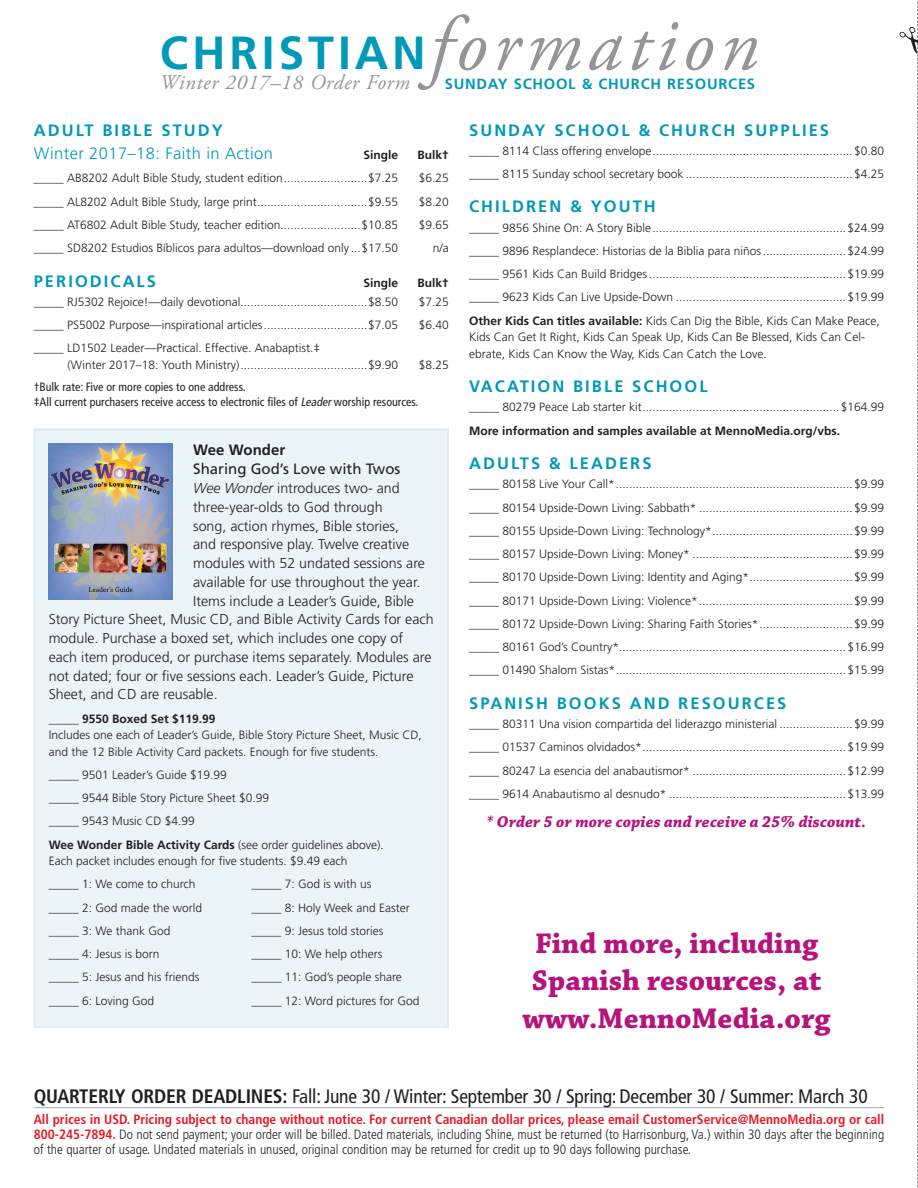
<style>
.page{position:relative;width:918px;height:1188px;background:#fff}
.page>*{position:absolute;margin:0;border:0;box-sizing:border-box;transform-origin:0 0}
.t1{font:700 46.5px "Frutiger LT Std";letter-spacing:.085em;color:#0099b7}
.t2{font:700 30px/37.5px "Chaparral Pro";color:#b4147c;text-align:center}
.t3{font:italic 21.15px "Adobe Garamond Pro";letter-spacing:.03em;color:#939598}
.t4{font:condensed 19.5px "Frutiger";letter-spacing:-.01em;color:#231f20}
.t5{font:700 16.5px "Frutiger LT Std";letter-spacing:.125em;color:#0099b7}
.t6{font:italic 700 16.5px "Chaparral Pro";letter-spacing:.01em;color:#b4147c}
.t7{font:300 16.5px "Frutiger LT Std";letter-spacing:.025em;color:#0099b7}
.t8{font:15px "Frutiger LT Std";color:#231f20}
.t9{font:700 15px "Frutiger LT Std";color:#231f20}
.t10{font:700 14.7px "Frutiger LT Std";letter-spacing:.05em;color:#0099b7}
.t11{font:300 14.25px "Frutiger LT Std";color:#231f20}
.t12{font:300 condensed 13.5px/15px "Frutiger";color:#231f20;text-align:justify}
.t13{font:300 12px/23.2px "Frutiger LT Std";color:#231f20}
.t14{font:condensed 12px/15px "Frutiger";color:#231f20}
.t15{font:700 12px "Frutiger LT Std";color:#231f20}
.s1{font-family:"Adobe Garamond Pro";font-weight:400;font-style:italic;font-size:77.1px;color:#939598}
.s2{font-weight:700}
.s3{font-style:italic}
.s4{font-weight:700;color:#e51a23}
</style>
<div class="page">
<svg style="left:899px;top:0;width:19px;height:1188px"></svg>
<div style="left:34px;top:429px;width:414px;height:598px;background:#ebf4f7"></div>
<div style="left:34px;top:429px;width:415px;height:599px;border:2px solid #d7eaf0"></div>
<img style="left:49px;top:444px;width:124px;height:155px">
<hr style="left:34px;top:1107px;width:850px;height:1px;background:#a8a9ad">
<h1 class="t1" style="left:160px;top:26px;width:600px">CHRISTIAN<span class="s1">formation</span></h1>
<h3 class="t3" style="left:160px;top:70px;width:252px">Winter 2017–18 Order Form</h3>
<p class="t10" style="left:445px;top:76px;width:312px">SUNDAY SCHOOL &amp; CHURCH RESOURCES</p>
<h3 class="t5" style="left:469px;top:120px;width:362px">SUNDAY SCHOOL &amp; CHURCH SUPPLIES</h3>
<p class="t13" style="left:469px;top:139px;width:417px">_____ 8114 Class offering envelope............................................................$0.80 _____ 8115 Sunday school secretary book ..................................................$4.25</p>
<h3 class="t5" style="left:469px;top:197px;width:188px">CHILDREN &amp; YOUTH</h3>
<p class="t13" style="left:469px;top:216px;width:417px;text-align:justify">_____ 9856 Shine On: A Story Bible..........................................................$24.99 _____ 9896 Resplandece: Historias de la Biblia para niños.........................$24.99 _____ 9561 Kids Can Build Bridges ...........................................................$19.99 _____ 9623 Kids Can Live Upside-Down ...................................................$19.99<br><span class="s2">Other Kids Can titles available:</span> Kids Can Dig the Bible, Kids Can Make Peace,</p>
<p class="t13" style="left:469px;top:329px;width:398px;line-height:16.5px">Kids Can Get It Right, Kids Can Speak Up, Kids Can Be Blessed, Kids Can Cel&shy;ebrate, Kids Can Know the Way, Kids Can Catch the Love.</p>
<h3 class="t5" style="left:469px;top:377px;width:240px">VACATION BIBLE SCHOOL</h3>
<p class="t13" style="left:469px;top:396px;width:417px">_____ 80279 Peace Lab starter kit...........................................................$164.99</p>
<p class="t15" style="left:469px;top:423px;width:373px">More information and samples available at MennoMedia.org/vbs.</p>
<h3 class="t5" style="left:469px;top:454px;width:184px">ADULTS &amp; LEADERS</h3>
<p class="t13" style="left:469px;top:473px;width:417px;text-align:justify">_____ 80158 Live Your Call*.......................................................................$9.99 _____ 80154 Upside-Down Living: Sabbath* ..............................................$9.99 _____ 80155 Upside-Down Living: Technology*..........................................$9.99 _____ 80157 Upside-Down Living: Money* ................................................$9.99 _____ 80170 Upside-Down Living: Identity and Aging*...............................$9.99 _____ 80171 Upside-Down Living: Violence*..............................................$9.99 _____ 80172 Upside-Down Living: Sharing Faith Stories*............................$9.99 _____ 80161 God’s Country*....................................................................$16.99 _____ 01490 Shalom Sistas*.....................................................................$15.99</p>
<h3 class="t5" style="left:469px;top:693px;width:319px">SPANISH BOOKS AND RESOURCES</h3>
<p class="t13" style="left:469px;top:712px;width:417px;text-align:justify">_____ 80311 Una vision compartida del liderazgo ministerial ......................$9.99 _____ 01537 Caminos olvidados*.............................................................$19.99 _____ 80247 La esencia del anabautismor* ..............................................$12.99 _____ 9614 Anabautismo al desnudo* .....................................................$13.99</p>
<h3 class="t6" style="left:487px;top:812px;width:381px">* Order 5 or more copies and receive a 25% discount.</h3>
<h3 class="t5" style="left:34px;top:120px;width:191px">ADULT BIBLE STUDY</h3>
<h3 class="t7" style="left:34px;top:144px;width:241px">Winter 2017–18: Faith in Action</h3>
<p class="t15" style="left:364px;top:148px;width:36px">Single</p>
<p class="t15" style="left:418px;top:148px;width:33px">Bulk†</p>
<p class="t13" style="left:34px;top:167px;width:366px">_____ AB8202 Adult Bible Study, student edition.........................$7.25</p>
<p class="t13" style="left:419px;top:167px;width:32px">$6.25</p>
<p class="t13" style="left:34px;top:190px;width:366px">_____ AL8202 Adult Bible Study, large print.................................$9.55</p>
<p class="t13" style="left:419px;top:190px;width:32px">$8.20</p>
<p class="t13" style="left:34px;top:213px;width:366px">_____ AT6802 Adult Bible Study, teacher edition........................$10.85</p>
<p class="t13" style="left:419px;top:213px;width:32px">$9.65</p>
<p class="t13" style="left:34px;top:237px;width:366px">_____ SD8202 Estudios Bíblicos para adultos—download only ...$17.50</p>
<p class="t13" style="left:433px;top:237px;width:18px">n/a</p>
<h3 class="t5" style="left:34px;top:271px;width:124px">PERIODICALS</h3>
<p class="t15" style="left:364px;top:276px;width:36px">Single</p>
<p class="t15" style="left:418px;top:276px;width:33px">Bulk†</p>
<p class="t13" style="left:34px;top:290px;width:366px">_____ RJ5302 Rejoice!—daily devotional......................................$8.50</p>
<p class="t13" style="left:419px;top:290px;width:32px">$7.25</p>
<p class="t13" style="left:34px;top:314px;width:366px">_____ PS5002 Purpose—inspirational articles...............................$7.05</p>
<p class="t13" style="left:419px;top:314px;width:32px">$6.40</p>
<p class="t13" style="left:68px;top:340px;width:332px;line-height:16.5px;text-indent:-34px">_____ LD1502 Leader—Practical. Effective. Anabaptist.‡<br>(Winter 2017–18: Youth Ministry)......................................$9.90</p>
<p class="t13" style="left:419px;top:353px;width:32px">$8.25</p>
<p class="t14" style="left:34px;top:379px;width:386px">†Bulk rate: Five or more copies to one address.<br>‡All current purchasers receive access to electronic files of <span class="s3">Leader</span>worship resources.</p>
<p class="t9" style="left:193px;top:441px;width:93px">Wee Wonder</p>
<p class="t8" style="left:193px;top:460px;width:209px">Sharing God’s Love with Twos</p>
<p class="t11" style="left:193px;top:480px;width:208px"><span class="s3">Wee Wonder</span> introduces two- and</p>
<p class="t11" style="left:193px;top:499px;width:191px">three-year-olds to God through</p>
<p class="t11" style="left:193px;top:518px;width:207px">song, action rhymes, Bible stories,</p>
<p class="t11" style="left:193px;top:536px;width:218px">and responsive play. Twelve creative</p>
<p class="t11" style="left:193px;top:555px;width:233px">modules with 52 undated sessions are</p>
<p class="t11" style="left:193px;top:574px;width:229px">available for use throughout the year.</p>
<p class="t11" style="left:193px;top:593px;width:222px">Items include a Leader’s Guide, Bible</p>
<p class="t11" style="left:49px;top:611px;width:387px">Story Picture Sheet, Music CD, and Bible Activity Cards for each</p>
<p class="t11" style="left:49px;top:630px;width:356px">module. Purchase a boxed set, which includes one copy of</p>
<p class="t11" style="left:49px;top:649px;width:384px">each item produced, or purchase items separately. Modules are</p>
<p class="t11" style="left:49px;top:668px;width:366px">not dated; four or five sessions each. Leader’s Guide, Picture</p>
<p class="t11" style="left:49px;top:686px;width:170px">Sheet, and CD are reusable.</p>
<p class="t15" style="left:49px;top:711px;width:168px">_____ 9550 Boxed Set $119.99</p>
<p class="t13" style="left:49px;top:727px;width:375px;line-height:16.5px">Includes one each of Leader’s Guide, Bible Story Picture Sheet, Music CD, and the 12 Bible Activity Card packets. Enough for five students.</p>
<p class="t13" style="left:49px;top:763px;width:337px">_____ 9501 Leader’s Guide $19.99<br>_____ 9544 Bible Story Picture Sheet $0.99<br>_____ 9543 Music CD $4.99<br><span class="s2">Wee Wonder Bible Activity Cards</span> (see order guidelines above).</p>
<p class="t13" style="left:49px;top:849px;width:300px">Each packet includes enough for five students. $9.49 each _____ 1: We come to church<br>_____ 2: God made the world<br>_____ 3: We thank God<br>_____ 4: Jesus is born<br>_____ 5: Jesus and his friends<br>_____ 6: Loving God</p>
<p class="t13" style="left:251px;top:873px;width:170px">_____ 7: God is with us<br>_____ 8: Holy Week and Easter _____ 9: Jesus told stories<br>_____ 10: We help others<br>_____ 11: God’s people share _____ 12: Word pictures for God</p>
<h2 class="t2" style="left:523px;top:926px;width:310px">Find more, including<br>Spanish resources, at www.MennoMedia.org</h2>
<h3 class="t4" style="left:34px;top:1084px;width:836px"><span class="s2">QUARTERLY ORDER DEADLINES:</span> Fall: June 30 / Winter: September 30 / Spring: December 30 / Summer: March 30</h3>
<p class="t12" style="left:34px;top:1112px;width:852px"><span class="s4">All prices in USD. Pricing subject to change without notice. For current Canadian dollar prices, please email CustomerService@MennoMedia.org or call 800-245-7894.</span> Do not send payment; your order will be billed. Dated materials, including Shine, must be returned (to Harrisonburg, Va.) within 30 days after the beginning of the quarter of usage. Undated materials in unused, original condition may be returned for credit up to 90 days following purchase.</p>
</div>
